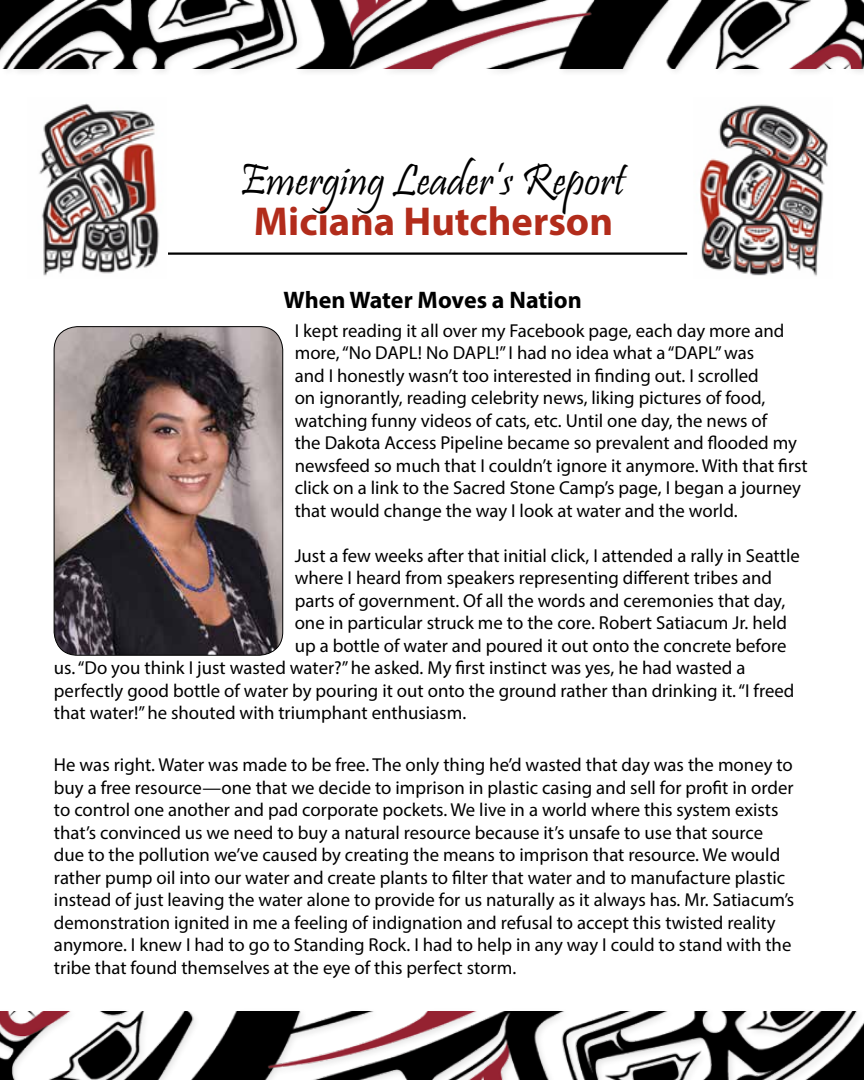
<style>
.page{position:relative;width:864px;height:1080px;background:#fff}
.page>*{position:absolute;margin:0;border:0;box-sizing:border-box;transform-origin:0 0}
.t1{font:45px "Pristina";color:#000}
.t2{font:700 40.5px "Myriad Pro";color:#b22c1b}
.t3{font:700 24px "Myriad Pro";color:#000}
.t4{font:18.75px/22.5px "Myriad Pro";color:#000}
</style>
<div class="page">
<div style="left:0;top:0;width:864px;height:78px;background:#000;opacity:.1"></div>
<img style="left:0;top:0;width:864px;height:69px">
<img style="left:39px;top:103px;width:121px;height:173px">
<img style="left:699px;top:104px;width:129px;height:172px">
<img style="left:0;top:1011px;width:864px;height:69px">
<hr style="left:168px;top:252px;width:519px;height:3px;background:#000">
<img style="left:54px;top:327px;width:229px;height:328px">
<div style="left:54px;top:326px;width:229px;height:329px;border:1px solid #000;border-radius:23px"></div>
<h1 class="t1" style="left:239px;top:155px;width:387px">Emerging Leader’s Report</h1>
<h2 class="t2" style="left:254px;top:195px;width:361px">Miciana Hutcherson</h2>
<p class="t3" style="left:284px;top:284px;width:300px">When Water Moves a Nation</p>
<p class="t4" style="left:295px;top:319px;width:515px">I kept reading it all over my Facebook page, each day more and more, “No DAPL! No DAPL!” I had no idea what a “DAPL” was<br>and I honestly wasn’t too interested in finding out. I scrolled<br>on ignorantly, reading celebrity news, liking pictures of food, watching funny videos of cats, etc. Until one day, the news of<br>the Dakota Access Pipeline became so prevalent and flooded my newsfeed so much that I couldn’t ignore it anymore. With that first click on a link to the Sacred Stone Camp’s page, I began a journey that would change the way I look at water and the world.</p>
<p class="t4" style="left:295px;top:544px;width:507px">Just a few weeks after that initial click, I attended a rally in Seattle</p>
<p class="t4" style="left:295px;top:567px;width:479px">where I heard from speakers representing different tribes and</p>
<p class="t4" style="left:295px;top:589px;width:492px">parts of government. Of all the words and ceremonies that day,</p>
<p class="t4" style="left:295px;top:612px;width:494px">one in particular struck me to the core. Robert Satiacum Jr. held</p>
<p class="t4" style="left:295px;top:634px;width:493px">up a bottle of water and poured it out onto the concrete before</p>
<p class="t4" style="left:54px;top:657px;width:693px">us. “Do you think I just wasted water?” he asked. My first instinct was yes, he had wasted a</p>
<p class="t4" style="left:54px;top:679px;width:742px">perfectly good bottle of water by pouring it out onto the ground rather than drinking it. “I freed</p>
<p class="t4" style="left:54px;top:702px;width:414px">that water!” he shouted with triumphant enthusiasm.</p>
<p class="t4" style="left:54px;top:753px;width:742px">He was right. Water was made to be free. The only thing he’d wasted that day was the money to buy a free resource—one that we decide to imprison in plastic casing and sell for profit in order to control one another and pad corporate pockets. We live in a world where this system exists that’s convinced us we need to buy a natural resource because it’s unsafe to use that source due to the pollution we’ve caused by creating the means to imprison that resource. We would rather pump oil into our water and create plants to filter that water and to manufacture plastic instead of just leaving the water alone to provide for us naturally as it always has. Mr. Satiacum’s demonstration ignited in me a feeling of indignation and refusal to accept this twisted reality anymore. I knew I had to go to Standing Rock. I had to help in any way I could to stand with the tribe that found themselves at the eye of this perfect storm.</p>
</div>
